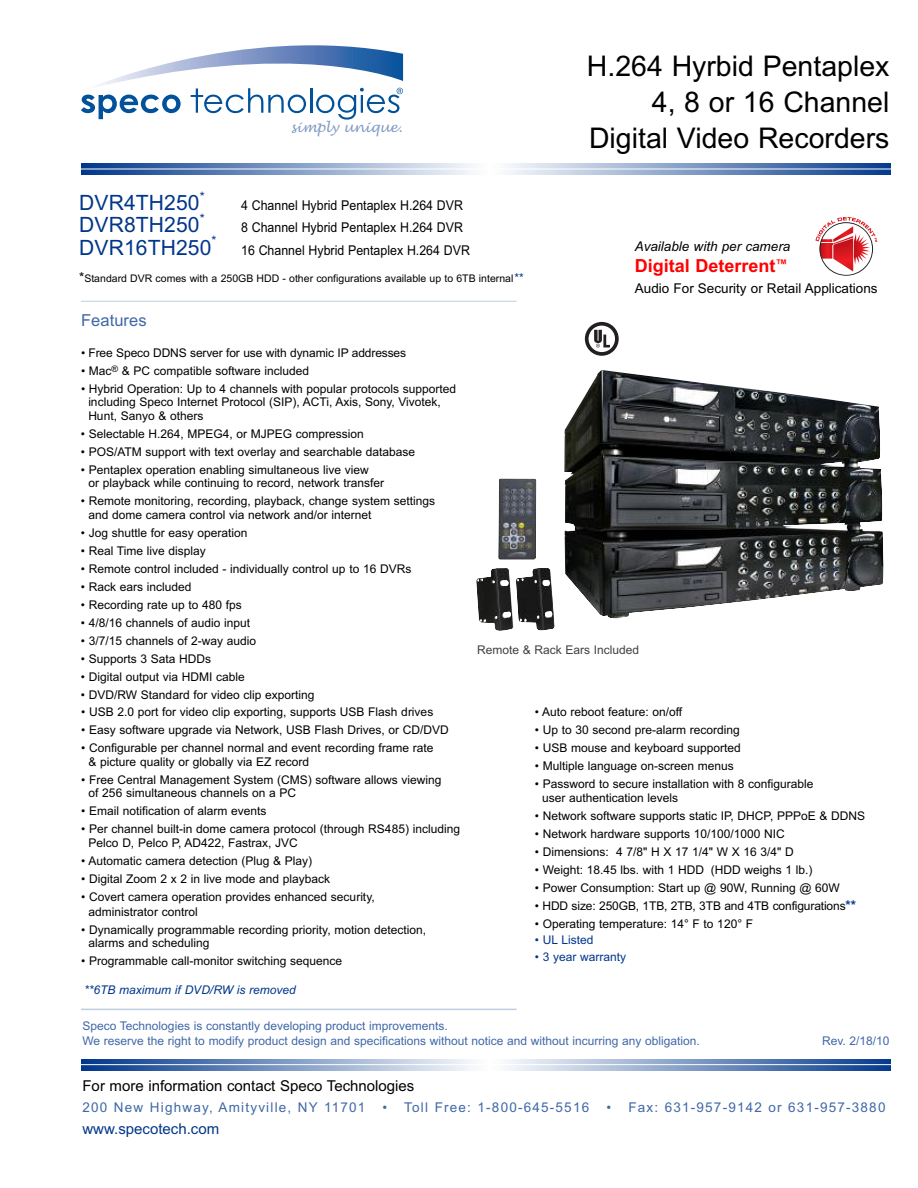
<style>
.page{position:relative;width:918px;height:1188px;background:#fff}
.page>*{position:absolute;margin:0;border:0;box-sizing:border-box;transform-origin:0 0}
.t1{font:28.5px/36px "Arial";color:#000;text-align:right}
.t2{font:21.15px "Arial";letter-spacing:.005em;color:#00368a}
.t3{font:18px "Arial Bold MT OTF";color:#f00}
.t4{font:16.5px "Arial";letter-spacing:.005em;color:#4068a7}
.t5{font:15px "Arial";color:#000}
.t6{font:15px "Arial";color:#00368a}
.t7{font:13.5px "Arial";color:#000;scale:.92 1}
.t8{font:13.5px "Arial";letter-spacing:.09em;color:#4068a7}
.t9{font:13.5px "Arial";color:#000}
.t10{font:italic 13.5px "Arial";color:#000}
.t11{font:italic 13.5px "Lucida Handwriting";color:#809bc4}
.t12{font:12px/13.5px "Arial";color:#000}
.t13{font:12px/15px "Arial";color:#4068a7}
.t14{font:italic 12px "Arial";color:#00368a}
.t15{font:12px "Arial";color:#404040}
.t16{font:12px "Arial";color:#00368a}
.t17{font:10.5px "Arial";color:#000}
.s1{font-size:13.5px}
.s2{font-style:italic;font-size:12px;color:#00368a}
.s3{font-family:"Arial Bold MT OTF";font-size:13.5px;color:#00368a}
</style>
<div class="page">
<svg style="left:81px;top:45px;width:322px;height:75px"></svg>
<hr style="left:81px;top:1009px;width:436px;height:1px;background:#bfcde2">
<hr style="left:81px;top:301px;width:436px;height:1px;background:#bfcde2">
<svg style="left:81px;top:164px;width:810px;height:11px;background:#86a0c7"></svg>
<hr style="left:81px;top:169px;width:818px;height:1px;background:#fff">
<svg style="left:81px;top:1059px;width:810px;height:11px;background:#829cc5"></svg>
<hr style="left:81px;top:1064px;width:818px;height:1px;background:#fff">
<img style="left:564px;top:370px;width:320px;height:249px">
<img style="left:498px;top:478px;width:38px;height:82px">
<img style="left:476px;top:568px;width:79px;height:63px">
<svg style="left:815px;top:217px;width:62px;height:59px"></svg>
<svg style="left:594px;top:330px;width:16px;height:18px"></svg>
<div style="left:585px;top:322px;width:34px;height:34px;border:4px solid #231f20;border-radius:50%"></div>
<p class="t11" style="left:291px;top:120px;width:113px">simply unique.</p>
<h2 class="t2" style="left:79px;top:191px;width:127px">DVR4TH250<sup>*</sup></h2>
<p class="t7" style="left:241px;top:198px;width:243px">4 Channel Hybrid Pentaplex H.264 DVR</p>
<h2 class="t2" style="left:79px;top:213px;width:127px">DVR8TH250<sup>*</sup></h2>
<p class="t7" style="left:241px;top:220px;width:243px">8 Channel Hybrid Pentaplex H.264 DVR</p>
<h2 class="t2" style="left:79px;top:235px;width:139px">DVR16TH250<sup>*</sup></h2>
<p class="t7" style="left:241px;top:242px;width:250px">16 Channel Hybrid Pentaplex H.264 DVR</p>
<p class="t17" style="left:79px;top:272px;width:445px"><span class="s1">*</span>Standard DVR comes with a 250GB HDD - other configurations available up to 6TB internal<span class="s2">**</span></p>
<h1 class="t1" style="left:587px;top:48px;width:304px">H.264 Hyrbid Pentaplex<br>4, 8 or 16 Channel<br>Digital Video Recorders</h1>
<p class="t10" style="left:635px;top:239px;width:157px">Available with per camera</p>
<h3 class="t3" style="left:635px;top:255px;width:154px">Digital Deterrent<sup>™</sup></h3>
<p class="t9" style="left:635px;top:281px;width:244px">Audio For Security or Retail Applications</p>
<h3 class="t4" style="left:81px;top:310px;width:67px">Features</h3>
<p class="t12" style="left:81px;top:346px;width:327px">• Free Speco DDNS server for use with dynamic IP addresses</p>
<p class="t12" style="left:81px;top:364px;width:230px">• Mac<sup>®</sup> &amp; PC compatible software included</p>
<p class="t12" style="left:88px;top:382px;width:369px;text-indent:-7px">• Hybrid Operation: Up to 4 channels with popular protocols supported including Speco Internet Protocol (SIP), ACTi, Axis, Sony, Vivotek,<br>Hunt, Sanyo &amp; others</p>
<p class="t12" style="left:81px;top:427px;width:284px">• Selectable H.264, MPEG4, or MJPEG compression</p>
<p class="t12" style="left:81px;top:445px;width:336px">• POS/ATM support with text overlay and searchable database</p>
<p class="t12" style="left:89px;top:463px;width:297px;text-indent:-8px">• Pentaplex operation enabling simultaneous live view<br>or playback while continuing to record, network transfer</p>
<p class="t12" style="left:88px;top:494px;width:348px;text-indent:-7px">• Remote monitoring, recording, playback, change system settings and dome camera control via network and/or internet</p>
<p class="t12" style="left:81px;top:526px;width:168px">• Jog shuttle for easy operation</p>
<p class="t12" style="left:81px;top:544px;width:126px">• Real Time live display</p>
<p class="t12" style="left:81px;top:562px;width:332px">• Remote control included - individually control up to 16 DVRs</p>
<p class="t12" style="left:81px;top:580px;width:112px">• Rack ears included</p>
<p class="t12" style="left:81px;top:598px;width:162px">• Recording rate up to 480 fps</p>
<p class="t12" style="left:81px;top:616px;width:171px">• 4/8/16 channels of audio input</p>
<p class="t12" style="left:81px;top:634px;width:177px">• 3/7/15 channels of 2-way audio</p>
<p class="t12" style="left:81px;top:652px;width:132px">• Supports 3 Sata HDDs</p>
<p class="t12" style="left:81px;top:670px;width:165px">• Digital output via HDMI cable</p>
<p class="t12" style="left:81px;top:688px;width:235px">• DVD/RW Standard for video clip exporting</p>
<p class="t12" style="left:81px;top:705px;width:354px">• USB 2.0 port for video clip exporting, supports USB Flash drives</p>
<p class="t12" style="left:81px;top:723px;width:369px">• Easy software upgrade via Network, USB Flash Drives, or CD/DVD</p>
<p class="t12" style="left:89px;top:741px;width:346px;text-indent:-7px">• Configurable per channel normal and event recording frame rate &amp; picture quality or globally via EZ record</p>
<p class="t12" style="left:89px;top:773px;width:354px;text-indent:-7px">• Free Central Management System (CMS) software allows viewing of 256 simultaneous channels on a PC</p>
<p class="t12" style="left:81px;top:804px;width:187px">• Email notification of alarm events</p>
<p class="t12" style="left:89px;top:822px;width:373px;text-indent:-7px">• Per channel built-in dome camera protocol (through RS485) including<br>Pelco D, Pelco P, AD422, Fastrax, JVC</p>
<p class="t12" style="left:81px;top:854px;width:232px">• Automatic camera detection (Plug &amp; Play)</p>
<p class="t12" style="left:81px;top:872px;width:250px">• Digital Zoom 2 x 2 in live mode and playback</p>
<p class="t12" style="left:89px;top:889px;width:288px;line-height:15px;text-indent:-7px">• Covert camera operation provides enhanced security, administrator control</p>
<p class="t12" style="left:89px;top:923px;width:339px;text-indent:-7px">• Dynamically programmable recording priority, motion detection, alarms and scheduling</p>
<p class="t12" style="left:81px;top:954px;width:262px">• Programmable call-monitor switching sequence</p>
<p class="t14" style="left:84px;top:982px;width:213px">**6TB maximum if DVD/RW is removed</p>
<p class="t15" style="left:477px;top:642px;width:164px">Remote &amp; Rack Ears Included</p>
<p class="t12" style="left:535px;top:705px;width:149px">• Auto reboot feature: on/off</p>
<p class="t12" style="left:535px;top:723px;width:206px">• Up to 30 second pre-alarm recording</p>
<p class="t12" style="left:535px;top:741px;width:207px">• USB mouse and keyboard supported</p>
<p class="t12" style="left:535px;top:759px;width:200px">• Multiple language on-screen menus</p>
<p class="t12" style="left:542px;top:777px;width:273px;text-indent:-7px">• Password to secure installation with 8 configurable user authentication levels</p>
<p class="t12" style="left:535px;top:809px;width:332px">• Network software supports static IP, DHCP, PPPoE &amp; DDNS</p>
<p class="t12" style="left:535px;top:827px;width:251px">• Network hardware supports 10/100/1000 NIC</p>
<p class="t12" style="left:535px;top:845px;width:260px">• Dimensions: 4 7/8" H X 17 1/4" W X 16 3/4" D</p>
<p class="t12" style="left:535px;top:863px;width:279px">• Weight: 18.45 lbs. with 1 HDD (HDD weighs 1 lb.)</p>
<p class="t12" style="left:535px;top:881px;width:307px">• Power Consumption: Start up @ 90W, Running @ 60W</p>
<p class="t12" style="left:535px;top:899px;width:323px">• HDD size: 250GB, 1TB, 2TB, 3TB and 4TB configurations<span class="s3">**</span></p>
<p class="t12" style="left:535px;top:917px;width:220px">• Operating temperature: 14° F to 120° F</p>
<p class="t16" style="left:535px;top:933px;width:60px">• UL Listed</p>
<p class="t16" style="left:535px;top:949px;width:93px">• 3 year warranty</p>
<p class="t13" style="left:82px;top:1019px;width:619px">Speco Technologies is constantly developing product improvements.<br>We reserve the right to modify product design and specifications without notice and without incurring any obligation.</p>
<p class="t13" style="left:822px;top:1034px;width:69px">Rev. 2/18/10</p>
<p class="t5" style="left:82px;top:1077px;width:333px">For more information contact Speco Technologies</p>
<p class="t8" style="left:82px;top:1099px;width:284px">200 New Highway, Amityville, NY 11701</p>
<p class="t8" style="left:383px;top:1099px;width:208px">• Toll Free: 1-800-645-5516</p>
<p class="t8" style="left:606px;top:1099px;width:281px">• Fax: 631-957-9142 or 631-957-3880</p>
<p class="t6" style="left:82px;top:1120px;width:138px">www.specotech.com</p>
</div>
